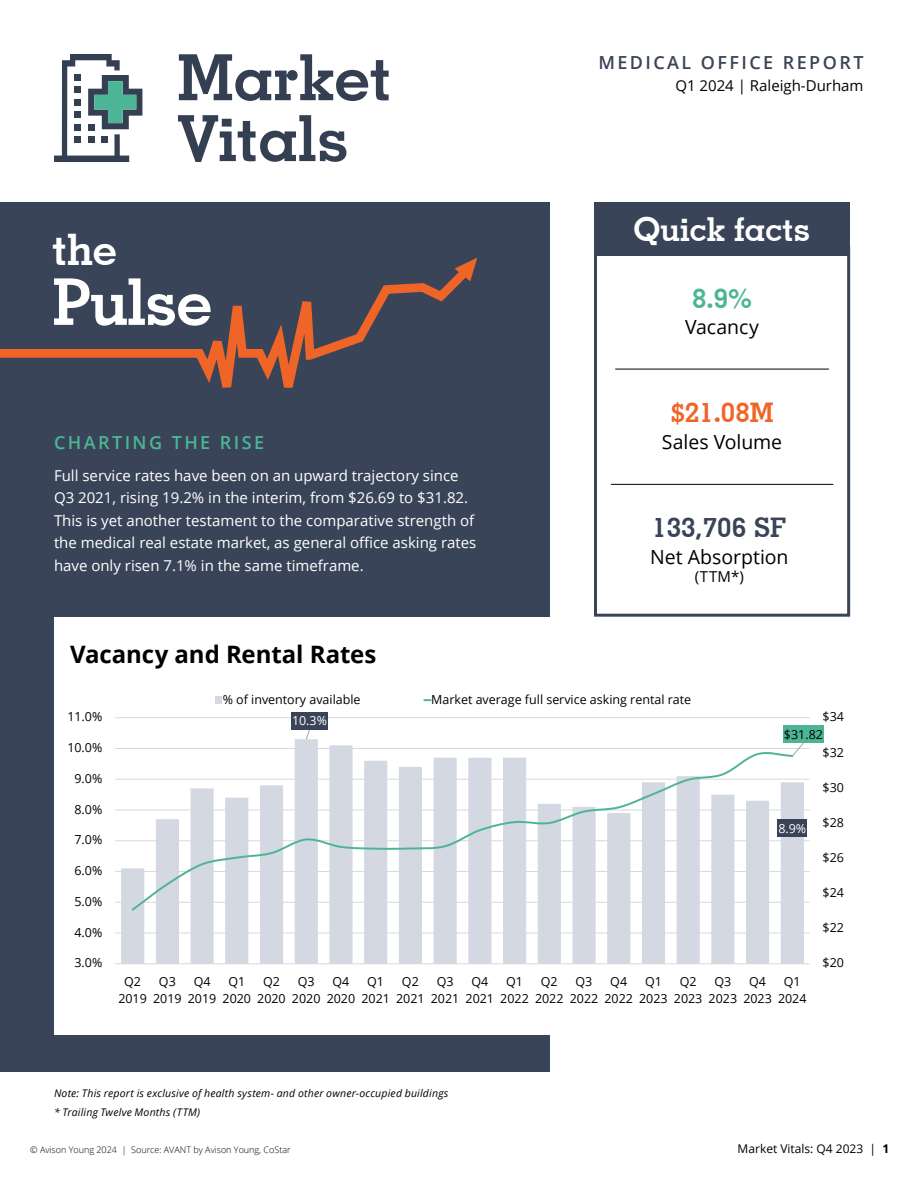
<style>
.page{position:relative;width:918px;height:1188px;background:#fff}
.page>*{position:absolute;margin:0;border:0;box-sizing:border-box;transform-origin:0 0}
.t1{font:700 64.5px "Geometric Slab 703 BT";letter-spacing:-.02em;color:#fff}
.t2{font:700 43.5px "Geometric Slab 703 BT";color:#fff}
.t3{font:700 33px "Geometric Slab 703 BT";color:#fff}
.t4{font:700 27px "Geometric Slab 703 BT";color:#3a4458}
.t5{font:700 27px "Geometric Slab 703 BT";color:#ef6528}
.t6{font:700 27px "Geometric Slab 703 BT";color:#4db595}
.t7{font:700 24px "Open Sans";letter-spacing:-.005em;color:#000}
.t8{font:19.5px "Open Sans";letter-spacing:-.005em;color:#000}
.t9{font:600 18px "Open Sans";letter-spacing:.135em;color:#3a4458}
.t10{font:600 18px "Open Sans";letter-spacing:.135em;color:#4db595}
.t11{font:15px/22.5px "Open Sans";color:#fff}
.t12{font:15px "Open Sans";color:#000}
.t13{font:12.45px/17px "Open Sans";color:#000;text-align:center}
.t14{font:12.45px "Open Sans";color:#fff}
.t15{font:12px "Open Sans";color:#000}
.t16{font:italic 10.5px/18.5px "Open Sans";letter-spacing:.02em;color:#000}
.t17{font:300 9px "Open Sans";color:#000}
.s1{font-weight:700}
</style>
<div class="page">
<svg style="left:178px;top:54px;width:211px;height:108px"></svg>
<svg style="left:54px;top:54px;width:88px;height:108px"></svg>
<div style="left:594px;top:246px;width:256px;height:371px;background:#fff;border:3px solid #3a4458"></div>
<div style="left:594px;top:202px;width:256px;height:54px;background:#3a4458"></div>
<hr style="left:615px;top:369px;width:214px;height:1px;background:#000">
<hr style="left:611px;top:484px;width:222px;height:1px;background:#000">
<div style="left:0;top:202px;width:549px;height:869px;background:#3a4458"></div>
<div style="left:54px;top:617px;width:810px;height:418px;background:#fff"></div>
<hr style="left:115px;top:933px;width:695px;height:1px;background:#d9d9d9">
<hr style="left:115px;top:902px;width:695px;height:1px;background:#d9d9d9">
<hr style="left:115px;top:871px;width:695px;height:1px;background:#d9d9d9">
<hr style="left:115px;top:841px;width:695px;height:1px;background:#d9d9d9">
<hr style="left:115px;top:810px;width:695px;height:1px;background:#d9d9d9">
<hr style="left:115px;top:779px;width:695px;height:1px;background:#d9d9d9">
<hr style="left:115px;top:748px;width:695px;height:1px;background:#d9d9d9">
<hr style="left:115px;top:717px;width:695px;height:1px;background:#d9d9d9">
<svg style="left:121px;top:739px;width:683px;height:225px;fill:#d3d8e2"></svg>
<hr style="left:115px;top:964px;width:695px;height:1px;background:#d9d9d9">
<svg style="left:130px;top:749px;width:664px;height:163px"></svg>
<svg style="left:306px;top:730px;width:4px;height:10px"></svg>
<div style="left:291px;top:712px;width:37px;height:18px;background:#3a4458"></div>
<div style="left:777px;top:819px;width:30px;height:18px;background:#3a4458"></div>
<svg style="left:792px;top:743px;width:12px;height:13px"></svg>
<div style="left:783px;top:725px;width:41px;height:18px;background:#4db595"></div>
<div style="left:216px;top:696px;width:6px;height:8px;background:#d3d8e2"></div>
<svg style="left:424px;top:699px;width:7px;height:2px"></svg>
<svg style="left:0;top:257px;width:478px;height:131px"></svg>
<svg style="left:455px;top:258px;width:22px;height:23px"></svg>
<h2 class="t2" style="left:52px;top:223px;width:66px">the</h2>
<h1 class="t1" style="left:52px;top:263px;width:161px">Pulse</h1>
<h3 class="t10" style="left:54px;top:430px;width:212px">CHARTING THE RISE</h3>
<p class="t11" style="left:54px;top:464px;width:424px">Full service rates have been on an upward trajectory since Q3 2021, rising 19.2% in the interim, from $26.69 to $31.82.<br>This is yet another testament to the comparative strength of the medical real estate market, as general office asking rates have only risen 7.1% in the same timeframe.</p>
<h3 class="t7" style="left:70px;top:637px;width:308px">Vacancy and Rental Rates</h3>
<h3 class="t9" style="left:598px;top:50px;width:267px">MEDICAL OFFICE REPORT</h3>
<p class="t12" style="left:675px;top:75px;width:190px">Q1 2024 | Raleigh-Durham</p>
<h3 class="t3" style="left:634px;top:209px;width:179px">Quick facts</h3>
<h3 class="t6" style="left:692px;top:282px;width:62px">8.9%</h3>
<h3 class="t8" style="left:685px;top:314px;width:75px">Vacancy</h3>
<h3 class="t5" style="left:670px;top:396px;width:105px">$21.08M</h3>
<h3 class="t8" style="left:662px;top:429px;width:122px">Sales Volume</h3>
<h3 class="t4" style="left:652px;top:511px;width:136px">133,706 SF</h3>
<h3 class="t8" style="left:650px;top:544px;width:140px">Net Absorption</h3>
<p class="t12" style="left:695px;top:566px;width:51px">(TTM*)</p>
<p class="t13" style="left:67px;top:708px;width:36px">11.0%</p>
<p class="t13" style="left:67px;top:739px;width:36px">10.0%</p>
<p class="t13" style="left:75px;top:770px;width:29px">9.0%</p>
<p class="t13" style="left:75px;top:800px;width:29px">8.0%</p>
<p class="t13" style="left:75px;top:831px;width:29px">7.0%</p>
<p class="t13" style="left:75px;top:862px;width:29px">6.0%</p>
<p class="t13" style="left:75px;top:893px;width:29px">5.0%</p>
<p class="t13" style="left:75px;top:923px;width:29px">4.0%</p>
<p class="t13" style="left:75px;top:954px;width:29px">3.0%</p>
<p class="t13" style="left:223px;top:691px;width:139px">% of inventory available</p>
<p class="t13" style="left:431px;top:691px;width:261px">Market average full service asking rental rate</p>
<p class="t14" style="left:292px;top:712px;width:36px">10.3%</p>
<p class="t13" style="left:823px;top:708px;width:23px">$34</p>
<p class="t13" style="left:784px;top:725px;width:40px">$31.82</p>
<p class="t13" style="left:823px;top:743px;width:23px">$32</p>
<p class="t14" style="left:778px;top:820px;width:29px">8.9%</p>
<p class="t13" style="left:823px;top:778px;width:23px">$30</p>
<p class="t13" style="left:823px;top:814px;width:23px">$28</p>
<p class="t13" style="left:823px;top:849px;width:23px">$26</p>
<p class="t13" style="left:823px;top:884px;width:23px">$24</p>
<p class="t13" style="left:823px;top:919px;width:23px">$22</p>
<p class="t13" style="left:823px;top:954px;width:23px">$20</p>
<p class="t13" style="left:118px;top:973px;width:30px">Q2<br>2019</p>
<p class="t13" style="left:153px;top:973px;width:30px">Q3<br>2019</p>
<p class="t13" style="left:188px;top:973px;width:30px">Q4<br>2019</p>
<p class="t13" style="left:223px;top:973px;width:30px">Q1<br>2020</p>
<p class="t13" style="left:257px;top:973px;width:30px">Q2<br>2020</p>
<p class="t13" style="left:292px;top:973px;width:30px">Q3<br>2020</p>
<p class="t13" style="left:327px;top:973px;width:30px">Q4<br>2020</p>
<p class="t13" style="left:361px;top:973px;width:30px">Q1<br>2021</p>
<p class="t13" style="left:396px;top:973px;width:30px">Q2<br>2021</p>
<p class="t13" style="left:431px;top:973px;width:30px">Q3<br>2021</p>
<p class="t13" style="left:466px;top:973px;width:30px">Q4<br>2021</p>
<p class="t13" style="left:500px;top:973px;width:30px">Q1<br>2022</p>
<p class="t13" style="left:535px;top:973px;width:30px">Q2<br>2022</p>
<p class="t13" style="left:570px;top:973px;width:30px">Q3<br>2022</p>
<p class="t13" style="left:604px;top:973px;width:30px">Q4<br>2022</p>
<p class="t13" style="left:639px;top:973px;width:30px">Q1<br>2023</p>
<p class="t13" style="left:674px;top:973px;width:30px">Q2<br>2023</p>
<p class="t13" style="left:709px;top:973px;width:30px">Q3<br>2023</p>
<p class="t13" style="left:743px;top:973px;width:30px">Q4<br>2023</p>
<p class="t13" style="left:778px;top:973px;width:30px">Q1<br>2024</p>
<p class="t16" style="left:54px;top:1084px;width:396px">Note: This report is exclusive of health system- and other owner-occupied buildings * Trailing Twelve Months (TTM)</p>
<p class="t17" style="left:30px;top:1144px;width:262px">© Avison Young 2024 | Source: AVANT by Avison Young, CoStar</p>
<p class="t15" style="left:738px;top:1141px;width:153px">Market Vitals: Q4 2023 | <span class="s1">1</span></p>
</div>
